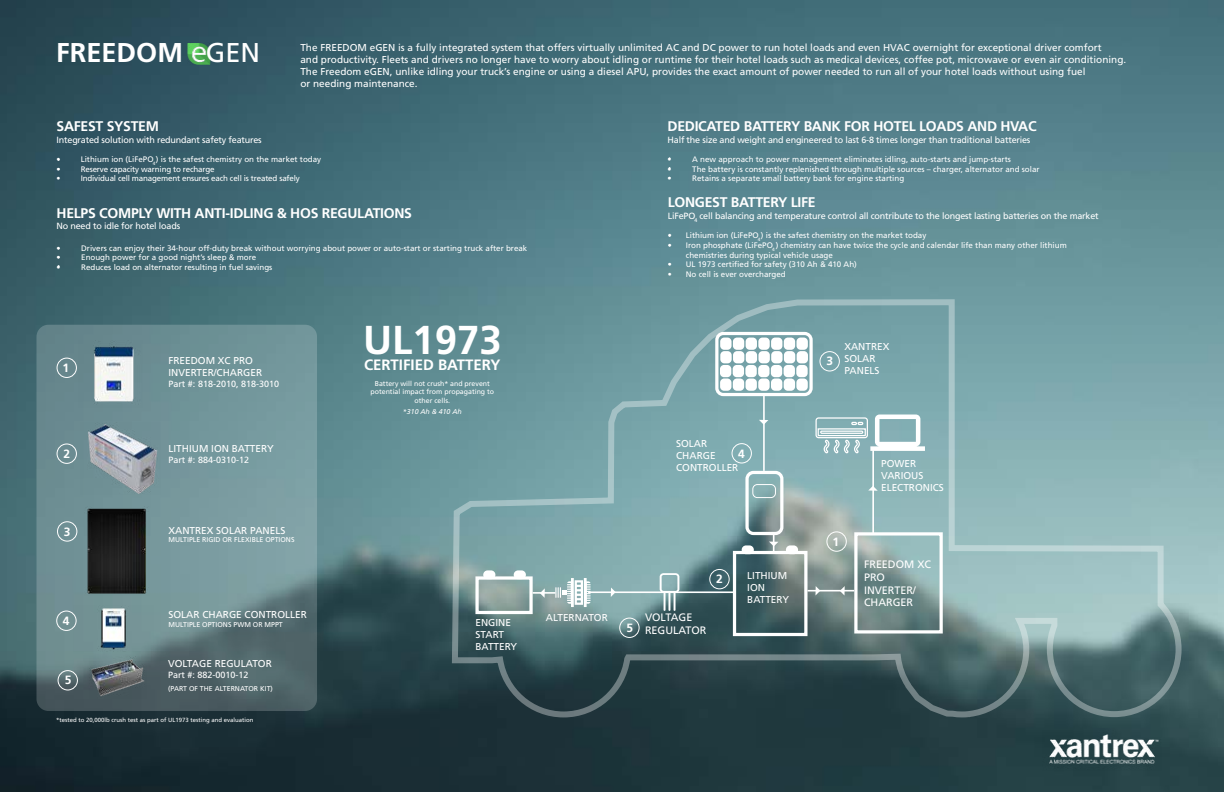
<style>
.page{position:relative;width:1224px;height:792px;background:#fff}
.page>*{position:absolute;margin:0;border:0;box-sizing:border-box;transform-origin:0 0}
.t1{font:700 40.3px "Frutiger LT Std";color:#fff}
.t2{font:700 27.2px "Frutiger LT Std";color:#fff}
.t3{font:700 15px "Frutiger LT Std";color:#fff}
.t4{font:700 14px "Frutiger LT Std";letter-spacing:-.02em;color:#fff}
.t5{font:700 12px "Frutiger LT Std";color:#fff}
.t6{font:10.8px/12.9px "Frutiger LT Std";color:#fff}
.t7{font:10px/12px "Frutiger LT Std";color:#fff}
.t8{font:9px "Frutiger LT Std";letter-spacing:-.02em;color:#fff}
.t9{font:9px "Frutiger LT Std";color:#fff}
.t10{font:8px/9.6px "Frutiger LT Std";color:#fff}
.t11{font:8px "Frutiger LT Std";letter-spacing:-.02em;color:#fff}
.t12{font:7px/8.4px "Frutiger LT Std";color:#fff;text-align:center}
.t13{font:italic 7px "Frutiger LT Std";color:#fff}
.t14{font:6px "Frutiger LT Std";color:#fff}
.s1{font-weight:400}
</style>
<div class="page">
<img style="left:0;top:0;width:1224px;height:792px">
<svg style="left:36px;top:325px;width:281px;height:386px;background:#6b8a8f"></svg>
<div style="left:57px;top:358px;width:20px;height:20px;border:1px solid #fff;border-radius:50%"></div>
<div style="left:57px;top:443px;width:20px;height:21px;border:1px solid #fff;border-radius:50%"></div>
<div style="left:57px;top:521px;width:20px;height:21px;border:1px solid #fff;border-radius:50%"></div>
<div style="left:56px;top:611px;width:21px;height:20px;border:1px solid #fff;border-radius:50%"></div>
<img style="left:85px;top:507px;width:64px;height:89px">
<img style="left:73px;top:606px;width:81px;height:45px">
<svg style="left:449px;top:296px;width:736px;height:422px;background:#73979a"></svg>
<img style="left:78px;top:341px;width:65px;height:66px">
<svg style="left:555px;top:578px;width:36px;height:29px"></svg>
<svg style="left:474px;top:575px;width:60px;height:41px"></svg>
<div style="left:485px;top:572px;width:9px;height:6px;background:#fff;border-radius:3px"></div>
<div style="left:483px;top:570px;width:12px;height:9px;border:3px solid #fff;border-radius:3px"></div>
<div style="left:515px;top:572px;width:9px;height:6px;background:#fff;border-radius:3px"></div>
<div style="left:514px;top:570px;width:12px;height:9px;border:3px solid #fff;border-radius:3px"></div>
<hr style="left:588px;top:591px;width:145px;height:2px;background:#fff">
<hr style="left:533px;top:592px;width:22px;height:2px;background:#fff">
<svg style="left:611px;top:588px;width:5px;height:9px"></svg>
<svg style="left:540px;top:588px;width:5px;height:10px"></svg>
<img style="left:81px;top:422px;width:80px;height:73px">
<img style="left:188px;top:42px;width:22px;height:23px">
<svg style="left:660px;top:573px;width:19px;height:19px"></svg>
<hr style="left:664px;top:591px;width:2px;height:20px;background:#fff">
<hr style="left:668px;top:591px;width:2px;height:20px;background:#fff">
<hr style="left:674px;top:591px;width:2px;height:20px;background:#fff">
<div style="left:619px;top:618px;width:21px;height:20px;border:1px solid #fff;border-radius:50%"></div>
<img style="left:89px;top:656px;width:57px;height:42px">
<div style="left:58px;top:670px;width:20px;height:21px;border:1px solid #fff;border-radius:50%"></div>
<img style="left:1043px;top:730px;width:119px;height:41px">
<h2 class="t2" style="left:56px;top:37px;width:205px">FREEDOM <span class="s1">GEN</span></h2>
<p class="t7" style="left:300px;top:41px;width:827px">The FREEDOM eGEN is a fully integrated system that offers virtually unlimited AC and DC power to run hotel loads and even HVAC overnight for exceptional driver comfort<br>and productivity. Fleets and drivers no longer have to worry about idling or runtime for their hotel loads such as medical devices, coffee pot, microwave or even air conditioning.<br>The Freedom eGEN, unlike idling your truck’s engine or using a diesel APU, provides the exact amount of power needed to run all of your hotel loads without using fuel<br>or needing maintenance.</p>
<h3 class="t4" style="left:57px;top:118px;width:104px">SAFEST SYSTEM</h3>
<p class="t8" style="left:57px;top:135px;width:207px">Integrated solution with redundant safety features</p>
<p class="t10" style="left:57px;top:155px;width:5px">•</p>
<p class="t10" style="left:81px;top:155px;width:242px">Lithium ion (LiFePO<sub>4</sub>) is the safest chemistry on the market today</p>
<p class="t10" style="left:57px;top:164px;width:5px">•</p>
<p class="t11" style="left:81px;top:164px;width:135px">Reserve capacity warning to recharge</p>
<p class="t10" style="left:57px;top:174px;width:5px">•</p>
<p class="t11" style="left:81px;top:174px;width:221px">Individual cell management ensures each cell is treated safely</p>
<h3 class="t4" style="left:57px;top:205px;width:357px">HELPS COMPLY WITH ANTI-IDLING &amp; HOS REGULATIONS</h3>
<p class="t8" style="left:57px;top:221px;width:125px">No need to idle for hotel loads</p>
<p class="t10" style="left:57px;top:243px;width:5px">•</p>
<p class="t10" style="left:81px;top:243px;width:448px">Drivers can enjoy their 34-hour off-duty break without worrying about power or auto-start or starting truck after break</p>
<p class="t10" style="left:57px;top:253px;width:5px">•</p>
<p class="t10" style="left:81px;top:253px;width:177px">Enough power for a good night’s sleep &amp; more</p>
<p class="t10" style="left:57px;top:262px;width:5px">•</p>
<p class="t10" style="left:81px;top:262px;width:193px">Reduces load on alternator resulting in fuel savings</p>
<h3 class="t5" style="left:63px;top:361px;width:8px">1</h3>
<h3 class="t5" style="left:64px;top:447px;width:8px">2</h3>
<h3 class="t5" style="left:64px;top:524px;width:8px">3</h3>
<p class="t7" style="left:168px;top:354px;width:95px">FREEDOM XC PRO<br>INVERTER/CHARGER</p>
<p class="t9" style="left:168px;top:378px;width:112px">Part #: 818-2010, 818-3010</p>
<p class="t7" style="left:168px;top:443px;width:107px">LITHIUM ION BATTERY</p>
<p class="t9" style="left:168px;top:455px;width:82px">Part #: 884-0310-12</p>
<p class="t7" style="left:168px;top:524px;width:118px">XANTREX SOLAR PANELS</p>
<p class="t12" style="left:168px;top:536px;width:128px">MULTIPLE RIGID OR FLEXIBLE OPTIONS</p>
<h1 class="t1" style="left:363px;top:316px;width:140px">UL1973</h1>
<h3 class="t3" style="left:364px;top:356px;width:138px">CERTIFIED BATTERY</h3>
<p class="t12" style="left:371px;top:379px;width:125px">Battery will not crush* and prevent potential impact from propagating to other cells.</p>
<p class="t13" style="left:403px;top:407px;width:60px">*310 Ah &amp; 410 Ah</p>
<h3 class="t5" style="left:63px;top:614px;width:8px">4</h3>
<h3 class="t5" style="left:65px;top:673px;width:8px">5</h3>
<p class="t7" style="left:168px;top:609px;width:140px">SOLAR CHARGE CONTROLLER</p>
<p class="t12" style="left:168px;top:620px;width:116px">MULTIPLE OPTIONS PWM OR MPPT</p>
<p class="t7" style="left:168px;top:658px;width:105px">VOLTAGE REGULATOR</p>
<p class="t9" style="left:168px;top:670px;width:82px">Part #: 882-0010-12</p>
<p class="t12" style="left:168px;top:684px;width:106px">(PART OF THE ALTERNATOR KIT)</p>
<p class="t14" style="left:56px;top:716px;width:199px">*tested to 20,000lb crush test as part of UL1973 testing and evaluation</p>
<p class="t7" style="left:475px;top:617px;width:43px">ENGINE<br>START<br>BATTERY</p>
<p class="t7" style="left:546px;top:612px;width:64px">ALTERNATOR</p>
<h3 class="t4" style="left:668px;top:118px;width:371px">DEDICATED BATTERY BANK FOR HOTEL LOADS AND HVAC</h3>
<p class="t8" style="left:668px;top:135px;width:364px">Half the size and weight and engineered to last 6-8 times longer than traditional batteries</p>
<p class="t10" style="left:668px;top:155px;width:5px">•</p>
<p class="t10" style="left:692px;top:155px;width:320px">A new approach to power management eliminates idling, auto-starts and jump-starts</p>
<p class="t10" style="left:668px;top:164px;width:5px">•</p>
<p class="t10" style="left:692px;top:164px;width:349px">The battery is constantly replenished through multiple sources – charger, alternator and solar</p>
<p class="t10" style="left:668px;top:174px;width:5px">•</p>
<p class="t10" style="left:692px;top:174px;width:214px">Retains a separate small battery bank for engine starting</p>
<h3 class="t4" style="left:668px;top:194px;width:149px">LONGEST BATTERY LIFE</h3>
<p class="t8" style="left:668px;top:211px;width:432px">LiFePO<sub>4</sub> cell balancing and temperature control all contribute to the longest lasting batteries on the market</p>
<p class="t10" style="left:668px;top:231px;width:260px">• Lithium ion (LiFePO<sub>4</sub>) is the safest chemistry on the market today</p>
<p class="t10" style="left:686px;top:240px;width:383px;text-indent:-18px">• Iron phosphate (LiFePO<sub>4</sub> ) chemistry can have twice the cycle and calendar life than many other lithium chemistries during typical vehicle usage</p>
<p class="t10" style="left:668px;top:260px;width:191px">• UL 1973 certified for safety (310 Ah &amp; 410 Ah)</p>
<p class="t10" style="left:668px;top:269px;width:120px">• No cell is ever overcharged</p>
<p class="t7" style="left:676px;top:438px;width:64px">SOLAR<br>CHARGE<br>CONTROLLER</p>
<h3 class="t5" style="left:738px;top:446px;width:8px">4</h3>
<h3 class="t5" style="left:716px;top:572px;width:8px">2</h3>
<h3 class="t6" style="left:626px;top:611px;width:82px;text-align:center">VOLTAGE<br><sup>5</sup> REGULATOR</h3>
<p class="t7" style="left:747px;top:570px;width:43px">LITHIUM<br>ION<br>BATTERY</p>
<h3 class="t5" style="left:826px;top:354px;width:8px">3</h3>
<p class="t7" style="left:844px;top:341px;width:47px">XANTREX<br>SOLAR<br>PANELS</p>
<p class="t7" style="left:881px;top:457px;width:64px">POWER<br>VARIOUS<br>ELECTRONICS</p>
<h3 class="t5" style="left:832px;top:534px;width:8px">1</h3>
<h3 class="t6" style="left:864px;top:557px;width:69px">FREEDOM XC<br>PRO<br>INVERTER/<br>CHARGER</h3>
</div>
